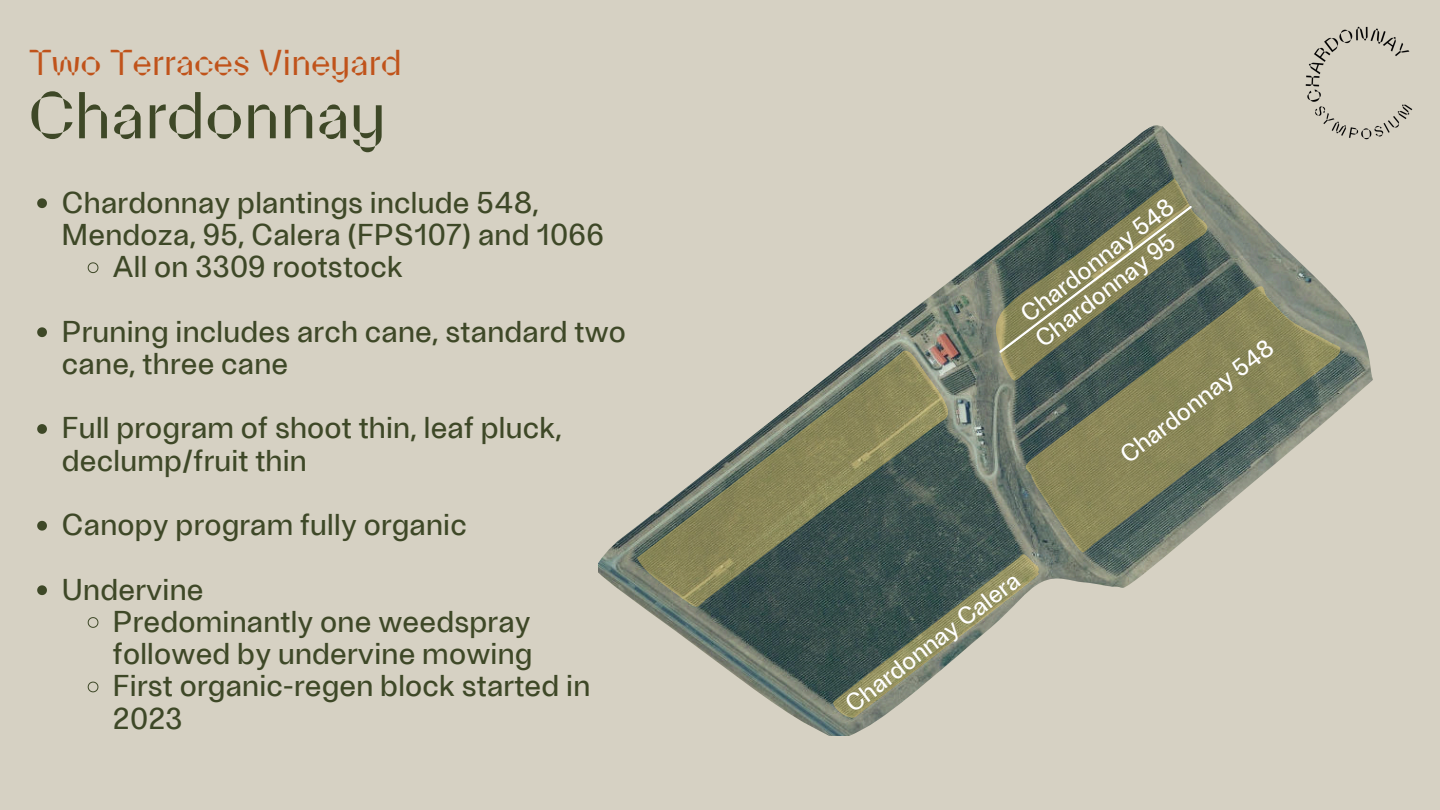
<style>
.page{position:relative;width:1440px;height:810px;background:#d6d1c3}
.page>*{position:absolute;margin:0;border:0;box-sizing:border-box;transform-origin:0 0}
.t1{font:66px "Parabole";letter-spacing:-.005em;color:#3e4827}
.t2{font:36px "Parabole";letter-spacing:-.005em;color:#c0531a}
.t3{font:30px/32.2px "Ambiant";letter-spacing:.01em;color:#3e4827}
.t4{font:24.1px "Ambiant";color:#fff}
</style>
<div class="page">
<svg style="left:912px;top:125px;width:434px;height:185px"></svg>
<img style="left:1276px;top:26px;width:137px;height:140px">
<svg style="left:598px;top:310px;width:775px;height:426px"></svg>
<svg style="left:37px;top:198px;width:10px;height:10px"></svg>
<svg style="left:87px;top:262px;width:12px;height:11px"></svg>
<svg style="left:37px;top:327px;width:10px;height:10px"></svg>
<svg style="left:37px;top:424px;width:10px;height:10px"></svg>
<svg style="left:37px;top:521px;width:10px;height:10px"></svg>
<svg style="left:37px;top:585px;width:10px;height:10px"></svg>
<svg style="left:87px;top:617px;width:12px;height:11px"></svg>
<svg style="left:87px;top:681px;width:12px;height:12px"></svg>
<svg style="left:1018px;top:284px;width:322px;height:272px"></svg>
<svg style="left:637px;top:349px;width:312px;height:260px"></svg>
<svg style="left:832px;top:554px;width:217px;height:164px"></svg>
<svg style="left:990px;top:176px;width:220px;height:207px;background:#6f7762"></svg>
<p class="t2" style="left:29px;top:46px;width:374px">Two Terraces Vineyard</p>
<p class="t1" style="left:29px;top:86px;width:359px">Chardonnay</p>
<p class="t3" style="left:62px;top:185px;width:543px">Chardonnay plantings include 548,<br>Mendoza, 95, Calera (FPS107) and 1066</p>
<p class="t3" style="left:113px;top:249px;width:291px">All on 3309 rootstock</p>
<p class="t3" style="left:62px;top:314px;width:566px">Pruning includes arch cane, standard two cane, three cane</p>
<p class="t3" style="left:62px;top:410px;width:501px">Full program of shoot thin, leaf pluck, declump/fruit thin</p>
<p class="t3" style="left:62px;top:507px;width:406px">Canopy program fully organic</p>
<p class="t3" style="left:62px;top:572px;width:143px">Undervine</p>
<p class="t3" style="left:113px;top:604px;width:421px">Predominantly one weedspray followed by undervine mowing</p>
<p class="t3" style="left:113px;top:668px;width:479px">First organic-regen block started in<br>2023</p>
<p class="t4" style="left:1014px;top:305px;width:187px;rotate:-38deg">Chardonnay 548</p>
<p class="t4" style="left:1114px;top:446px;width:187px;rotate:-38deg">Chardonnay 548</p>
<p class="t4" style="left:1029px;top:330px;width:170px;rotate:-38deg">Chardonnay 95</p>
<p class="t4" style="left:839px;top:695px;width:214px;rotate:-38deg">Chardonnay Calera</p>
</div>
